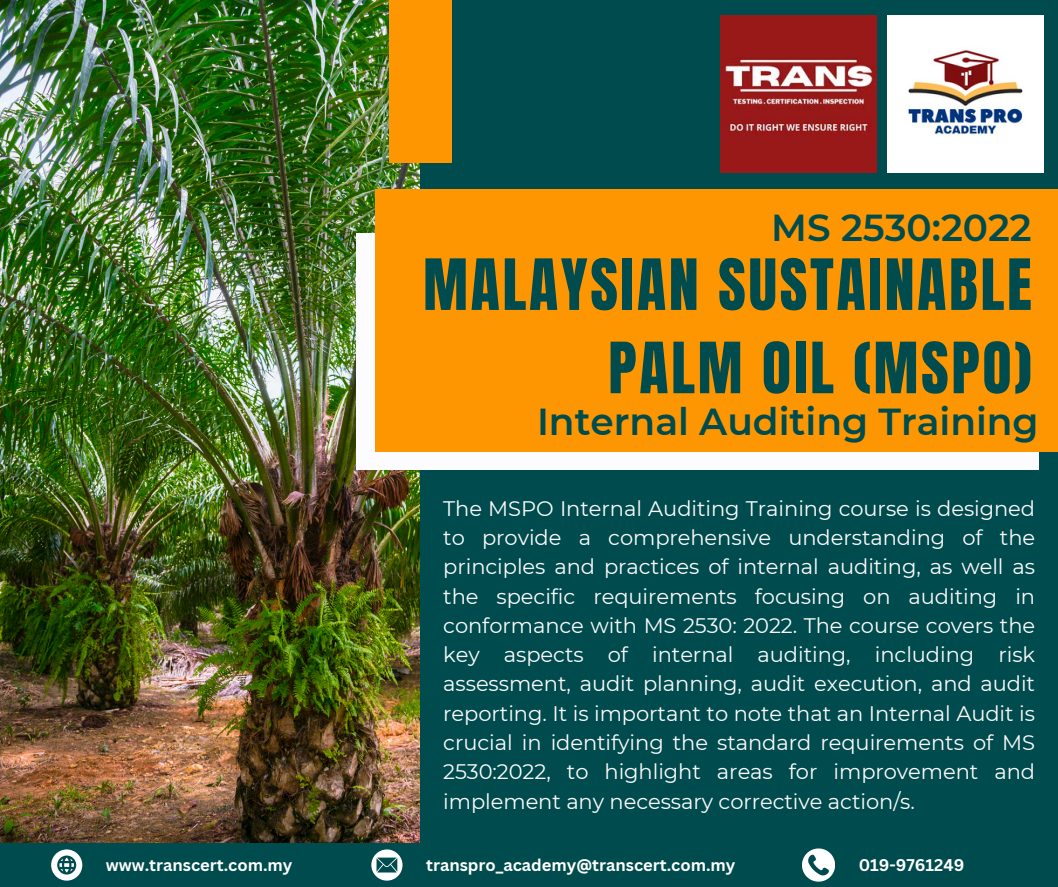
<style>
.page{position:relative;width:1058px;height:887px;background:#fff}
.page>*{position:absolute;margin:0;border:0;box-sizing:border-box;transform-origin:0 0}
.t1{font:60px/83.2px "Anton";letter-spacing:.045em;color:#004b4d;text-align:right}
.t2{font:600 37.5px "Montserrat";color:#004b4d}
.t3{font:21px/29.2px "Montserrat";letter-spacing:-.005em;color:#fcfbfd;text-align:justify}
.t4{font:700 16.5px "Canva Sans";color:#fff}
</style>
<div class="page">
<img style="left:0;top:0;width:420px;height:843px">
<div style="left:420px;top:0;width:637px;height:886px;background:#004b4d"></div>
<div style="left:356px;top:233px;width:682px;height:237px;background:#fcfbfd"></div>
<div style="left:375px;top:189px;width:682px;height:262px;background:#fe9601"></div>
<div style="left:389px;top:0;width:62px;height:162px;background:#fe9601"></div>
<div style="left:0;top:843px;width:1057px;height:43px;background:#004b4d"></div>
<svg style="left:802px;top:848px;width:32px;height:33px"></svg>
<svg style="left:51px;top:849px;width:31px;height:31px"></svg>
<svg style="left:371px;top:849px;width:31px;height:31px"></svg>
<img style="left:887px;top:16px;width:156px;height:156px">
<img style="left:720px;top:16px;width:156px;height:156px">
<h1 class="t2" style="left:771px;top:204px;width:262px">MS 2530:2022</h1>
<h2 class="t1" style="left:423px;top:244px;width:610px">MALAYSIAN SUSTAINABLE<br>PALM OIL (MSPO)</h2>
<h3 class="t2" style="left:537px;top:399px;width:503px">Internal Auditing Training</h3>
<h4 class="t3" style="left:443px;top:493px;width:593px">The MSPO Internal Auditing Training course is designed to provide a comprehensive understanding of the principles and practices of internal auditing, as well as the specific requirements focusing on auditing in conformance with MS 2530: 2022. The course covers the key aspects of internal auditing, including risk assessment, audit planning, audit execution, and audit reporting. It is important to note that an Internal Audit is crucial in identifying the standard requirements of MS 2530:2022, to highlight areas for improvement and implement any necessary corrective action/s.</h4>
<p class="t4" style="left:106px;top:853px;width:188px">www.transcert.com.my</p>
<p class="t4" style="left:426px;top:853px;width:311px">transpro_academy@transcert.com.my</p>
<p class="t4" style="left:858px;top:853px;width:107px">019-9761249</p>
</div>
